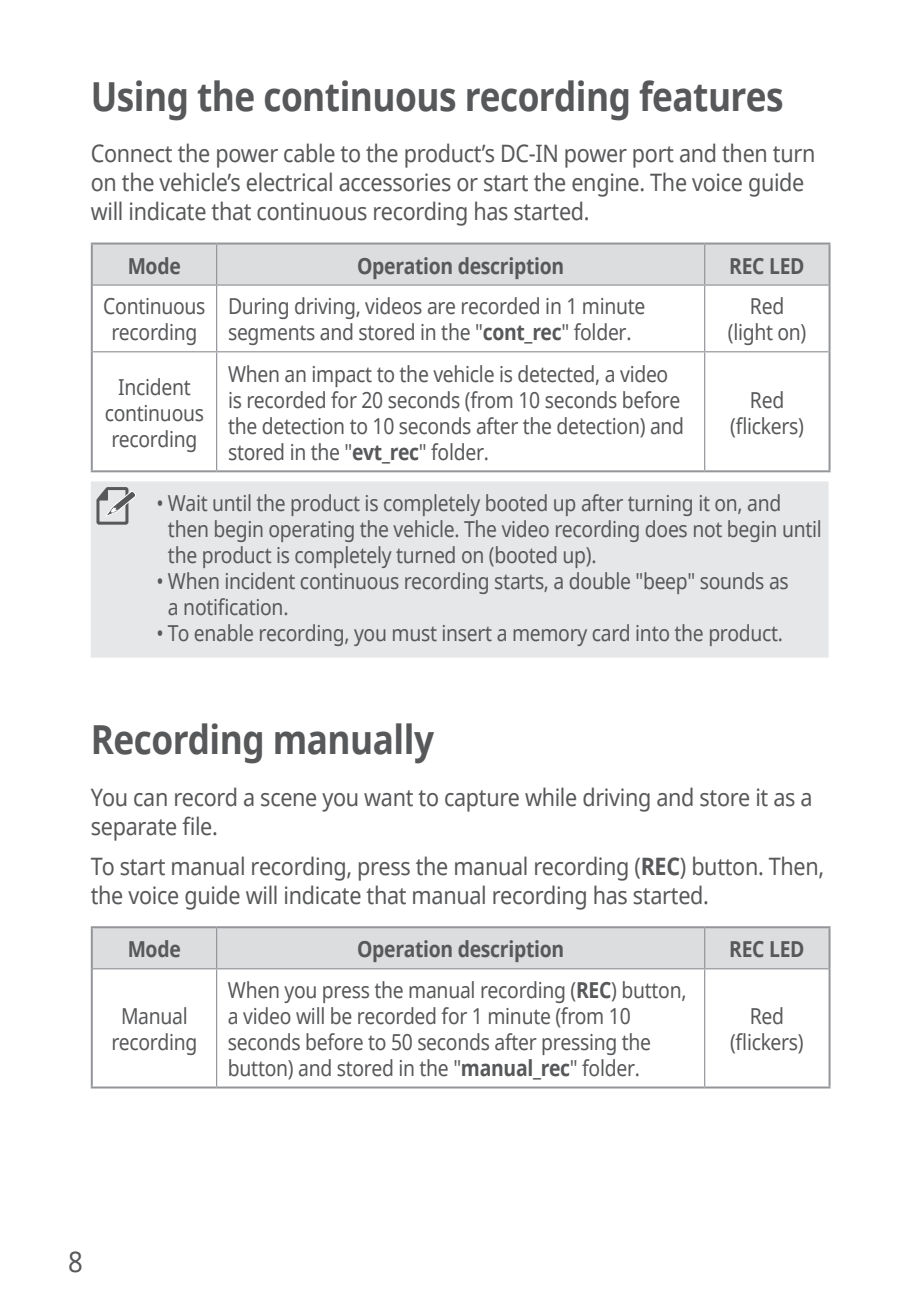
<style>
.page{position:relative;width:908px;height:1304px;background:#fff}
.page>*{position:absolute;margin:0;border:0;box-sizing:border-box;transform-origin:0 0}
.t1{font:700 40px "Noto Sans";letter-spacing:-.015em;color:#57585a;scale:.88 1}
.t2{font:28px "Noto Sans";color:#57585a;scale:.92 1}
.t3{font:24px/28.8px "Noto Sans";letter-spacing:-.015em;color:#57585a;scale:.9 1}
.t4{font:22px/26px "Noto Sans";letter-spacing:-.015em;color:#57585a;text-align:center;scale:.88 1}
.t5{font:700 22px "Noto Sans";letter-spacing:-.015em;color:#57585a;scale:.88 1}
.s1{font-weight:700}
</style>
<div class="page">
<div style="left:93px;top:245px;width:735px;height:39px;background:#dcdddf"></div>
<hr style="left:216px;top:245px;width:1px;height:39px;background:#939598">
<hr style="left:703px;top:245px;width:2px;height:39px;background:#939598">
<hr style="left:93px;top:284px;width:123px;height:2px;background:#939598">
<hr style="left:216px;top:284px;width:488px;height:2px;background:#939598">
<hr style="left:216px;top:286px;width:1px;height:65px;background:#939598">
<hr style="left:704px;top:284px;width:124px;height:2px;background:#939598">
<hr style="left:703px;top:286px;width:2px;height:65px;background:#939598">
<hr style="left:93px;top:351px;width:123px;height:1px;background:#939598">
<hr style="left:216px;top:351px;width:488px;height:1px;background:#939598">
<hr style="left:216px;top:352px;width:1px;height:118px;background:#939598">
<hr style="left:704px;top:351px;width:124px;height:1px;background:#939598">
<hr style="left:703px;top:352px;width:2px;height:118px;background:#939598">
<hr style="left:91px;top:243px;width:125px;height:2px;background:#939598">
<hr style="left:91px;top:245px;width:2px;height:40px;background:#939598">
<hr style="left:216px;top:243px;width:488px;height:2px;background:#939598">
<hr style="left:704px;top:243px;width:126px;height:2px;background:#939598">
<hr style="left:828px;top:245px;width:2px;height:40px;background:#939598">
<hr style="left:91px;top:285px;width:2px;height:67px;background:#939598">
<hr style="left:828px;top:285px;width:2px;height:67px;background:#939598">
<hr style="left:91px;top:352px;width:2px;height:118px;background:#939598">
<hr style="left:828px;top:352px;width:2px;height:118px;background:#939598">
<hr style="left:91px;top:470px;width:125px;height:2px;background:#939598">
<hr style="left:216px;top:470px;width:488px;height:2px;background:#939598">
<hr style="left:704px;top:470px;width:126px;height:2px;background:#939598">
<div style="left:91px;top:481px;width:737px;height:177px;background:#e6e7e9"></div>
<svg style="left:96px;top:487px;width:40px;height:38px"></svg>
<div style="left:93px;top:928px;width:735px;height:40px;background:#dcdddf"></div>
<hr style="left:216px;top:928px;width:1px;height:40px;background:#939598">
<hr style="left:703px;top:928px;width:2px;height:40px;background:#939598">
<hr style="left:93px;top:968px;width:123px;height:1px;background:#939598">
<hr style="left:216px;top:968px;width:488px;height:1px;background:#939598">
<hr style="left:216px;top:969px;width:1px;height:117px;background:#939598">
<hr style="left:704px;top:968px;width:124px;height:1px;background:#939598">
<hr style="left:703px;top:969px;width:2px;height:117px;background:#939598">
<hr style="left:91px;top:1086px;width:125px;height:2px;background:#939598">
<hr style="left:216px;top:1086px;width:488px;height:2px;background:#939598">
<hr style="left:704px;top:1086px;width:126px;height:2px;background:#939598">
<hr style="left:91px;top:926px;width:125px;height:2px;background:#939598">
<hr style="left:91px;top:928px;width:2px;height:41px;background:#939598">
<hr style="left:216px;top:926px;width:488px;height:2px;background:#939598">
<hr style="left:704px;top:926px;width:126px;height:2px;background:#939598">
<hr style="left:828px;top:928px;width:2px;height:41px;background:#939598">
<hr style="left:91px;top:969px;width:2px;height:117px;background:#939598">
<hr style="left:828px;top:969px;width:2px;height:117px;background:#939598">
<h1 class="t1" style="left:91px;top:68px;width:788px">Using the continuous recording features</h1>
<p class="t3" style="left:91px;top:139px;width:806px">Connect the power cable to the product’s DC-IN power port and then turn on the vehicle’s electrical accessories or start the engine. The voice guide will indicate that continuous recording has started.</p>
<p class="t5" style="left:128px;top:250px;width:62px">Mode</p>
<p class="t5" style="left:357px;top:250px;width:237px">Operation description</p>
<p class="t5" style="left:728px;top:250px;width:87px">REC LED</p>
<p class="t4" style="left:103px;top:293px;width:118px">Continuous recording</p>
<p class="t4" style="left:228px;top:293px;width:475px;text-align:left">During driving, videos are recorded in 1 minute segments and stored in the "<span class="s1">cont_rec</span>" folder.</p>
<p class="t4" style="left:727px;top:293px;width:91px">Red (light on)</p>
<p class="t4" style="left:105px;top:373px;width:114px">Incident continuous recording</p>
<p class="t4" style="left:228px;top:360px;width:519px;text-align:left">When an impact to the vehicle is detected, a video is recorded for 20 seconds (from 10 seconds before the detection to 10 seconds after the detection) and stored in the "<span class="s1">evt_rec</span>" folder.</p>
<p class="t4" style="left:730px;top:386px;width:85px">Red (flickers)</p>
<p class="t4" style="left:168px;top:489px;width:744px;text-align:left;text-indent:-11px">• Wait until the product is completely booted up after turning it on, and then begin operating the vehicle. The video recording does not begin until the product is completely turned on (booted up).</p>
<p class="t4" style="left:168px;top:567px;width:706px;text-align:left;text-indent:-11px">• When incident continuous recording starts, a double "beep" sounds as a notification.</p>
<p class="t4" style="left:156px;top:619px;width:713px">• To enable recording, you must insert a memory card into the product.</p>
<h1 class="t1" style="left:91px;top:712px;width:391px">Recording manually</h1>
<p class="t3" style="left:91px;top:782px;width:803px">You can record a scene you want to capture while driving and store it as a separate file.</p>
<p class="t3" style="left:91px;top:851px;width:816px">To start manual recording, press the manual recording (<span class="s1">REC</span>) button. Then, the voice guide will indicate that manual recording has started.</p>
<p class="t5" style="left:128px;top:934px;width:62px">Mode</p>
<p class="t5" style="left:357px;top:934px;width:237px">Operation description</p>
<p class="t5" style="left:728px;top:934px;width:87px">REC LED</p>
<p class="t4" style="left:111px;top:1003px;width:99px">Manual recording</p>
<p class="t4" style="left:228px;top:977px;width:522px;text-align:left">When you press the manual recording (<span class="s1">REC</span>) button, a video will be recorded for 1 minute (from 10 seconds before to 50 seconds after pressing the button) and stored in the "<span class="s1">manual_rec</span>" folder.</p>
<p class="t4" style="left:729px;top:1003px;width:85px">Red (flickers)</p>
<p class="t2" style="left:68px;top:1242px;width:18px">8</p>
</div>
